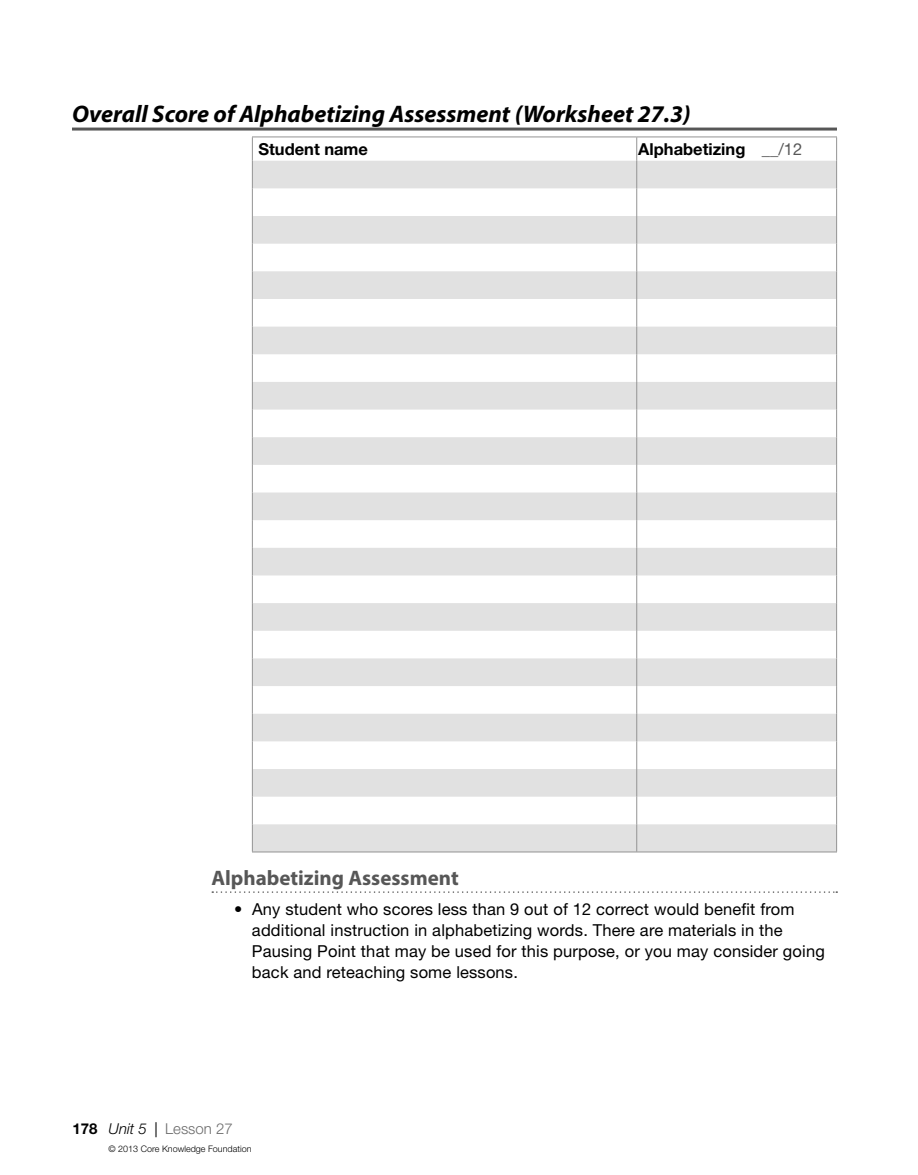
<style>
.page{position:relative;width:918px;height:1175px;background:#fff}
.page>*{position:absolute;margin:0;border:0;box-sizing:border-box;transform-origin:0 0}
.t1{font:italic 700 24px "Myriad Pro";color:#000}
.t2{font:700 21px "Myriad Pro";color:#575757}
.t3{font:16.5px/21px "Helvetica Neue LT Std";letter-spacing:.01em;color:#000}
.t4{font:700 16.5px "Helvetica Neue LT Std";color:#000}
.t5{font:300 15px "Helvetica Neue LT Std";color:#6b6b6b}
.t6{font:300 9px "Helvetica Neue LT Std";color:#000}
.s1{font-weight:400;color:#575757}
.s2{font-weight:700;color:#000}
.s3{font-style:italic;color:#000}
.s4{font-weight:400;color:#000}
</style>
<div class="page">
<hr style="left:72px;top:128px;width:765px;height:2px;background:#575757">
<svg style="left:212px;top:891px;width:625px;height:2px"></svg>
<svg style="left:253px;top:161px;width:583px;height:690px;fill:#e1e1e1"></svg>
<hr style="left:252px;top:136px;width:385px;height:1px;background:#939393">
<hr style="left:637px;top:136px;width:200px;height:1px;background:#939393">
<svg style="left:252px;top:137px;width:1px;height:714px"></svg>
<svg style="left:636px;top:137px;width:1px;height:714px"></svg>
<svg style="left:836px;top:137px;width:1px;height:714px"></svg>
<hr style="left:252px;top:851px;width:585px;height:1px;background:#939393">
<h1 class="t1" style="left:72px;top:98px;width:620px">Overall Score of Alphabetizing Assessment (Worksheet 27.3)</h1>
<p class="t4" style="left:258px;top:139px;width:111px">Student name</p>
<p class="t4" style="left:638px;top:139px;width:166px">Alphabetizing <span class="s1">__/12</span></p>
<p class="t2" style="left:212px;top:864px;width:249px">Alphabetizing Assessment</p>
<p class="t3" style="left:252px;top:898px;width:574px;text-indent:-18px">• Any student who scores less than 9 out of 12 correct would benefit from additional instruction in alphabetizing words. There are materials in the Pausing Point that may be used for this purpose, or you may consider going back and reteaching some lessons.</p>
<p class="t5" style="left:73px;top:1119px;width:162px"><span class="s2">178</span> <span class="s3">Unit 5</span> <span class="s4">|</span> Lesson 27</p>
<p class="t6" style="left:109px;top:1143px;width:144px">© 2013 Core Knowledge Foundation</p>
</div>
